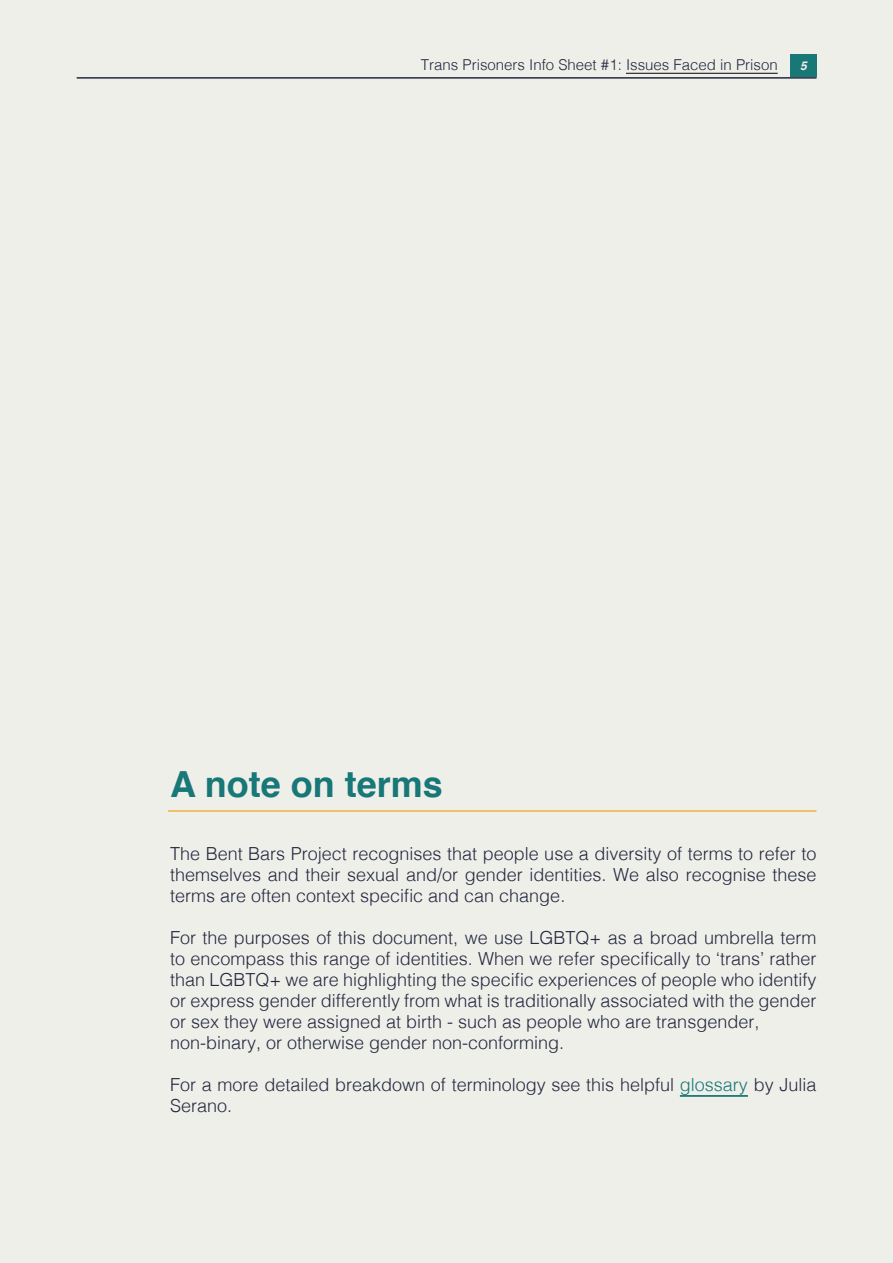
<style>
.page{position:relative;width:893px;height:1263px;background:#efefea}
.page>*{position:absolute;margin:0;border:0;box-sizing:border-box;transform-origin:0 0}
.Heading{font:700 36px "Helvetica";color:#187777}
.BB_Main_text{font:300 18px/21px "Helvetica";color:#24293f;text-align:justify}
.t1{font:300 15px "Helvetica";color:#24293f}
.t2{font:italic 700 12px "Helvetica";color:#efefea}
.s1{color:#187777}
</style>
<div class="page">
<hr style="left:626px;top:73px;width:152px;height:1px;background:#231f20">
<div style="left:790px;top:55px;width:27px;height:22px;background:#187777"></div>
<hr style="left:77px;top:77px;width:740px;height:2px;background:#24293f">
<hr style="left:680px;top:1095px;width:68px;height:1px;background:#187777">
<hr style="left:680px;top:1096px;width:68px;height:1px;background:#187777">
<hr style="left:168px;top:810px;width:648px;height:1px;background:#f2bf6d">
<hr style="left:168px;top:811px;width:648px;height:1px;background:#f2bf6d">
<p class="t1" style="left:421px;top:52px;width:358px">Trans Prisoners Info Sheet #1: Issues Faced in Prison</p>
<p class="t2" style="left:800px;top:56px;width:8px">5</p>
<p class="Heading" style="left:170px;top:756px;width:274px">A note on terms</p>
<p class="BB_Main_text" style="left:170px;top:842px;width:648px">The Bent Bars Project recognises that people use a diversity of terms to refer to themselves and their sexual and/or gender identities. We also recognise these terms are often context specific and can change.</p>
<p class="BB_Main_text" style="left:170px;top:926px;width:648px">For the purposes of this document, we use LGBTQ+ as a broad umbrella term to encompass this range of identities. When we refer specifically to ‘trans’ rather than LGBTQ+ we are highlighting the specific experiences of people who identify or express gender differently from what is traditionally associated with the gender or sex they were assigned at birth - such as people who are transgender,</p>
<p class="BB_Main_text" style="left:170px;top:1031px;width:396px">non-binary, or otherwise gender non-conforming.</p>
<p class="BB_Main_text" style="left:170px;top:1073px;width:648px">For a more detailed breakdown of terminology see this helpful <span class="s1">glossary</span> by Julia<br>Serano.</p>
</div>
